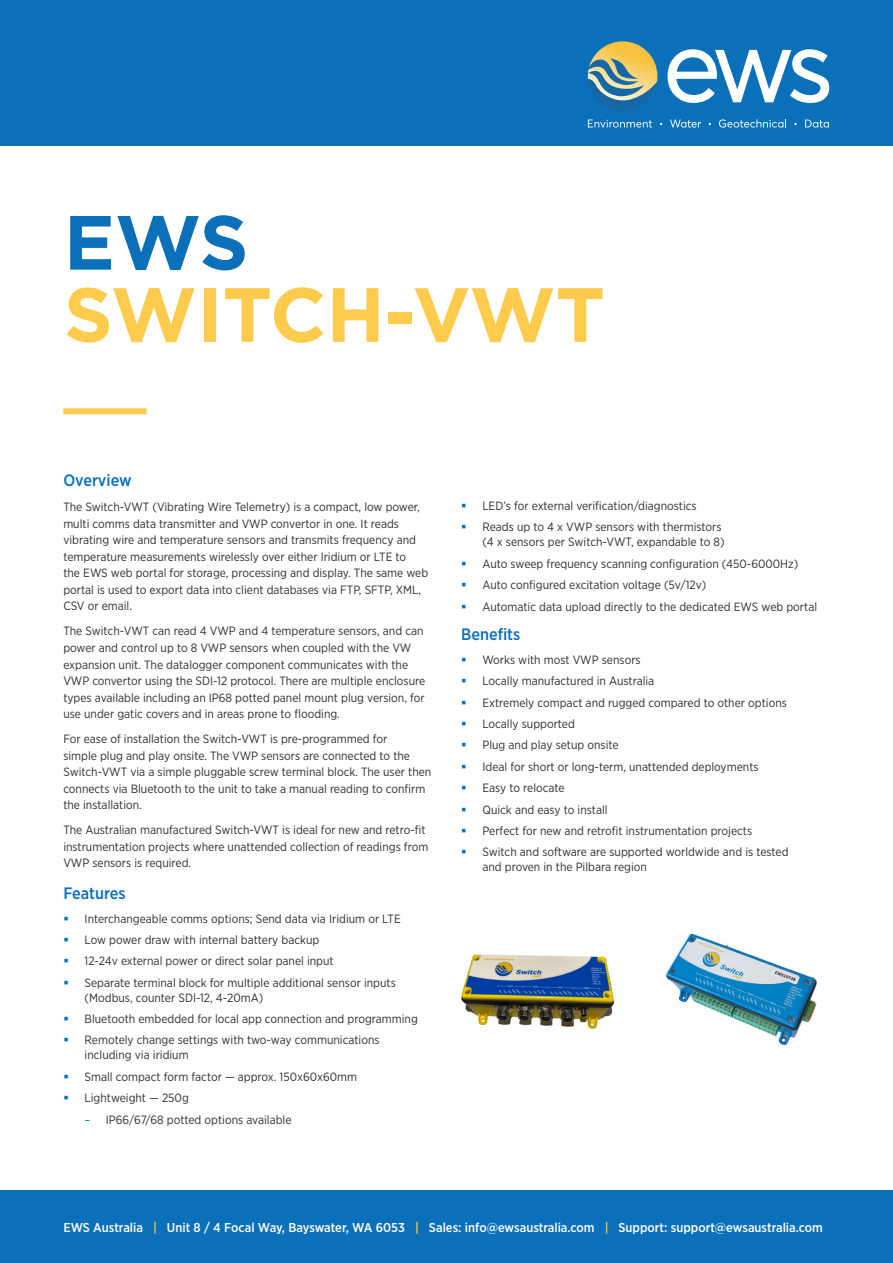
<style>
.page{position:relative;width:893px;height:1263px;background:#fff}
.page>*{position:absolute;margin:0;border:0;box-sizing:border-box;transform-origin:0 0}
.t1{font:700 76.65px/72.2px "Gotham";color:#fecb4c}
.Subheading{font:500 16.5px "Gotham Narrow";color:#0970b9}
.Body_Copy{font:500 12.9px "Gotham Narrow";color:#fff}
.Body_Copy-2{font:12px/16.5px "Gotham Narrow";color:#312f30}
.s1{color:#0970b9}
.s2{color:#0774bc}
.s3{color:#fecb4c}
</style>
<div class="page">
<div style="left:0;top:1191px;width:893px;height:72px;background:#0970b9"></div>
<div style="left:63px;top:408px;width:83px;height:6px;background:#fecb4c"></div>
<img style="left:461px;top:954px;width:153px;height:75px">
<div style="left:0;top:0;width:893px;height:145px;background:#0970b9"></div>
<svg style="left:588px;top:120px;width:64px;height:8px"></svg>
<svg style="left:670px;top:120px;width:31px;height:8px"></svg>
<svg style="left:719px;top:119px;width:67px;height:9px"></svg>
<svg style="left:805px;top:120px;width:24px;height:8px"></svg>
<svg style="left:667px;top:49px;width:162px;height:54px"></svg>
<svg style="left:588px;top:41px;width:69px;height:70px"></svg>
<img style="left:666px;top:933px;width:151px;height:113px">
<p class="t1" style="left:64px;top:206px;width:543px"><span class="s1">EWS<br></span>SWITCH-VWT</p>
<p class="Subheading" style="left:63px;top:470px;width:70px">Overview</p>
<p class="Body_Copy-2" style="left:63px;top:499px;width:366px">The Switch-VWT (Vibrating Wire Telemetry) is a compact, low power, multi comms data transmitter and VWP convertor in one. It reads vibrating wire and temperature sensors and transmits frequency and temperature measurements wirelessly over either Iridium or LTE to<br>the EWS web portal for storage, processing and display. The same web portal is used to export data into client databases via FTP, SFTP, XML, CSV or email.</p>
<p class="Body_Copy-2" style="left:63px;top:623px;width:363px">The Switch-VWT can read 4 VWP and 4 temperature sensors, and can power and control up to 8 VWP sensors when coupled with the VW expansion unit. The datalogger component communicates with the VWP convertor using the SDI-12 protocol. There are multiple enclosure types available including an IP68 potted panel mount plug version, for use under gatic covers and in areas prone to flooding.</p>
<p class="Body_Copy-2" style="left:63px;top:730px;width:370px">For ease of installation the Switch-VWT is pre-programmed for<br>simple plug and play onsite. The VWP sensors are connected to the Switch-VWT via a simple pluggable screw terminal block. The user then connects via Bluetooth to the unit to take a manual reading to confirm the installation.</p>
<p class="Body_Copy-2" style="left:63px;top:821px;width:366px">The Australian manufactured Switch-VWT is ideal for new and retro-fit instrumentation projects where unattended collection of readings from<br>VWP sensors is required.</p>
<p class="Subheading" style="left:63px;top:883px;width:64px">Features</p>
<p class="Body_Copy-2" style="left:85px;top:910px;width:318px">Interchangeable comms options; Send data via Iridium or LTE</p>
<p class="Body_Copy-2" style="left:85px;top:931px;width:236px">Low power draw with internal battery backup</p>
<p class="Body_Copy-2" style="left:85px;top:952px;width:251px">12-24v external power or direct solar panel input</p>
<p class="Body_Copy-2" style="left:85px;top:975px;width:313px;line-height:15px">Separate terminal block for multiple additional sensor inputs (Modbus, counter SDI-12, 4-20mA)</p>
<p class="Body_Copy-2" style="left:85px;top:1010px;width:335px">Bluetooth embedded for local app connection and programming</p>
<p class="Body_Copy-2" style="left:85px;top:1032px;width:296px;line-height:15px">Remotely change settings with two-way communications including via iridium</p>
<p class="Body_Copy-2" style="left:85px;top:1068px;width:274px">Small compact form factor — approx. 150x60x60mm</p>
<p class="Body_Copy-2" style="left:85px;top:1089px;width:106px">Lightweight — 250g</p>
<p class="Body_Copy-2" style="left:85px;top:1111px;width:208px"><span class="s2">–</span> IP66/67/68 potted options available</p>
<p class="Body_Copy-2" style="left:482px;top:497px;width:216px">LED’s for external verification/diagnostics</p>
<p class="Body_Copy-2" style="left:482px;top:519px;width:244px;line-height:15px">Reads up to 4 x VWP sensors with thermistors (4 x sensors per Switch-VWT, expandable to 8)</p>
<p class="Body_Copy-2" style="left:482px;top:555px;width:317px">Auto sweep frequency scanning configuration (450-6000Hz)</p>
<p class="Body_Copy-2" style="left:482px;top:576px;width:225px">Auto configured excitation voltage (5v/12v)</p>
<p class="Body_Copy-2" style="left:482px;top:598px;width:336px">Automatic data upload directly to the dedicated EWS web portal</p>
<p class="Subheading" style="left:461px;top:624px;width:61px">Benefits</p>
<p class="Body_Copy-2" style="left:482px;top:651px;width:160px">Works with most VWP sensors</p>
<p class="Body_Copy-2" style="left:482px;top:672px;width:173px">Locally manufactured in Australia</p>
<p class="Body_Copy-2" style="left:482px;top:694px;width:306px">Extremely compact and rugged compared to other options</p>
<p class="Body_Copy-2" style="left:482px;top:715px;width:94px">Locally supported</p>
<p class="Body_Copy-2" style="left:482px;top:737px;width:138px">Plug and play setup onsite</p>
<p class="Body_Copy-2" style="left:482px;top:758px;width:278px">Ideal for short or long-term, unattended deployments</p>
<p class="Body_Copy-2" style="left:482px;top:779px;width:84px">Easy to relocate</p>
<p class="Body_Copy-2" style="left:482px;top:801px;width:127px">Quick and easy to install</p>
<p class="Body_Copy-2" style="left:482px;top:822px;width:271px">Perfect for new and retrofit instrumentation projects</p>
<p class="Body_Copy-2" style="left:482px;top:844px;width:308px;line-height:15px">Switch and software are supported worldwide and is tested and proven in the Pilbara region</p>
<p class="Body_Copy" style="left:63px;top:1219px;width:761px">EWS Australia <span class="s3">|</span> Unit 8 / 4 Focal Way, Bayswater, WA 6053 <span class="s3">|</span> Sales: info@ewsaustralia.com <span class="s3">|</span> Support: support@ewsaustralia.com</p>
</div>
